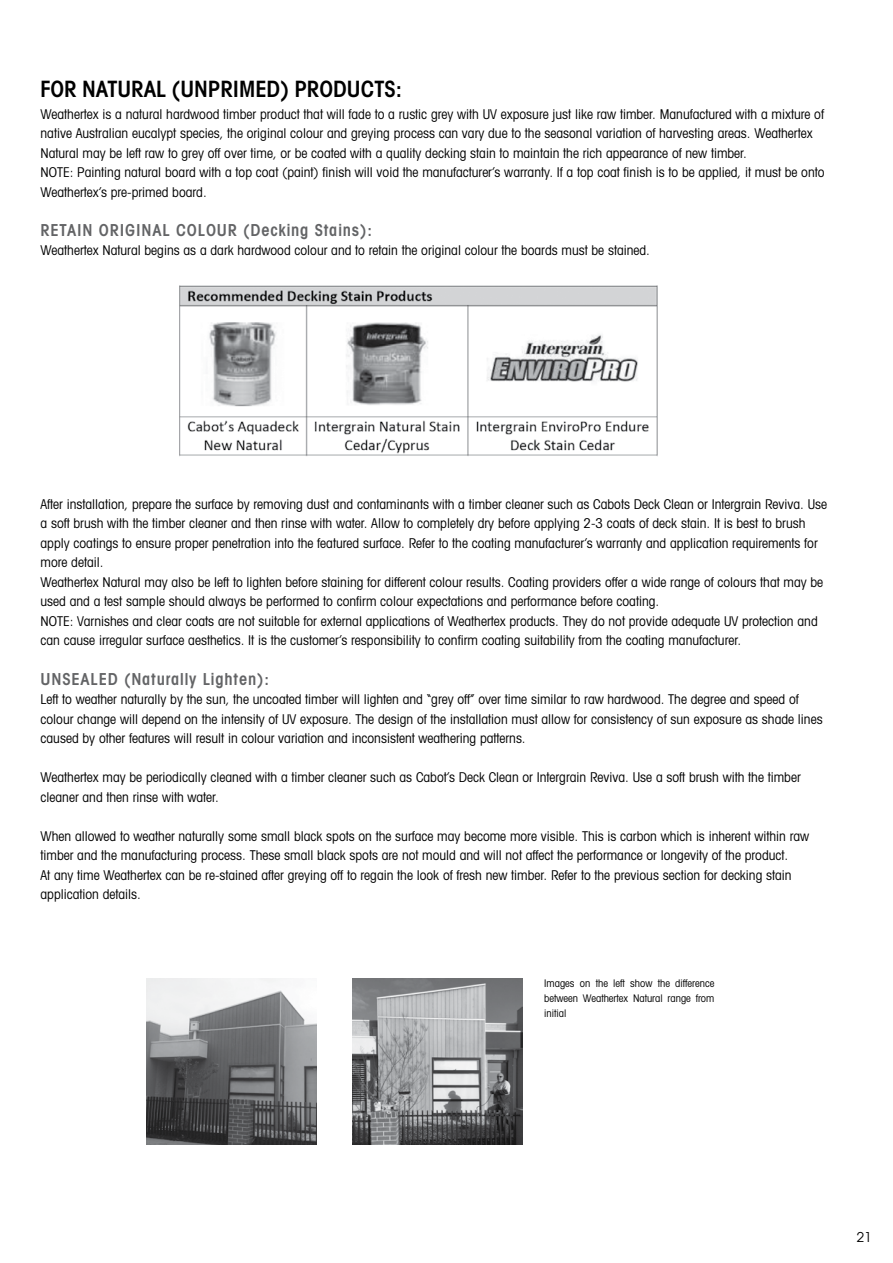
<style>
.page{position:relative;width:893px;height:1263px;background:#fff}
.page>*{position:absolute;margin:0;border:0;box-sizing:border-box;transform-origin:0 0}
.t1{font:600 condensed 22.5px "Avant Garde";color:#000}
.t2{font:600 condensed 16.5px "Avant Garde";letter-spacing:.05em;color:#636466}
.t3{font:condensed 13.5px/19.5px "Avant Garde";color:#000}
.t4{font:13.5px "Avant Garde";color:#000}
.t5{font:condensed 10.5px/15px "Avant Garde";color:#000;text-align:justify}
</style>
<div class="page">
<img style="left:179px;top:285px;width:479px;height:172px">
<img style="left:147px;top:978px;width:170px;height:166px">
<img style="left:352px;top:978px;width:171px;height:166px">
<h1 class="t1" style="left:41px;top:75px;width:363px">FOR NATURAL (UNPRIMED) PRODUCTS:</h1>
<p class="t3" style="left:41px;top:104px;width:785px">Weathertex is a natural hardwood timber product that will fade to a rustic grey with UV exposure just like raw timber. Manufactured with a mixture of native Australian eucalypt species, the original colour and greying process can vary due to the seasonal variation of harvesting areas. Weathertex Natural may be left raw to grey off over time, or be coated with a quality decking stain to maintain the rich appearance of new timber.<br>NOTE: Painting natural board with a top coat (paint) finish will void the manufacturer’s warranty. If a top coat finish is to be applied, it must be onto Weathertex’s pre-primed board.</p>
<p class="t2" style="left:41px;top:220px;width:333px">RETAIN ORIGINAL COLOUR (Decking Stains):</p>
<p class="t3" style="left:41px;top:241px;width:611px">Weathertex Natural begins as a dark hardwood colour and to retain the original colour the boards must be stained.</p>
<p class="t3" style="left:41px;top:494px;width:788px">After installation, prepare the surface by removing dust and contaminants with a timber cleaner such as Cabots Deck Clean or Intergrain Reviva. Use a soft brush with the timber cleaner and then rinse with water. Allow to completely dry before applying 2-3 coats of deck stain. It is best to brush apply coatings to ensure proper penetration into the featured surface. Refer to the coating manufacturer’s warranty and application requirements for more detail.<br>Weathertex Natural may also be left to lighten before staining for different colour results. Coating providers offer a wide range of colours that may be used and a test sample should always be performed to confirm colour expectations and performance before coating.<br>NOTE: Varnishes and clear coats are not suitable for external applications of Weathertex products. They do not provide adequate UV protection and can cause irregular surface aesthetics. It is the customer’s responsibility to confirm coating suitability from the coating manufacturer.</p>
<p class="t2" style="left:41px;top:669px;width:230px">UNSEALED (Naturally Lighten):</p>
<p class="t3" style="left:41px;top:689px;width:784px">Left to weather naturally by the sun, the uncoated timber will lighten and “grey off” over time similar to raw hardwood. The degree and speed of colour change will depend on the intensity of UV exposure. The design of the installation must allow for consistency of sun exposure as shade lines caused by other features will result in colour variation and inconsistent weathering patterns.</p>
<p class="t3" style="left:41px;top:767px;width:762px">Weathertex may be periodically cleaned with a timber cleaner such as Cabot’s Deck Clean or Intergrain Reviva. Use a soft brush with the timber cleaner and then rinse with water.</p>
<p class="t3" style="left:41px;top:826px;width:770px">When allowed to weather naturally some small black spots on the surface may become more visible. This is carbon which is inherent within raw timber and the manufacturing process. These small black spots are not mould and will not affect the performance or longevity of the product.<br>At any time Weathertex can be re-stained after greying off to regain the look of fresh new timber. Refer to the previous section for decking stain application details.</p>
<p class="t5" style="left:544px;top:975px;width:172px">Images on the left show the difference between Weathertex Natural range from initial</p>
<p class="t4" style="left:857px;top:1229px;width:16px">21</p>
</div>
